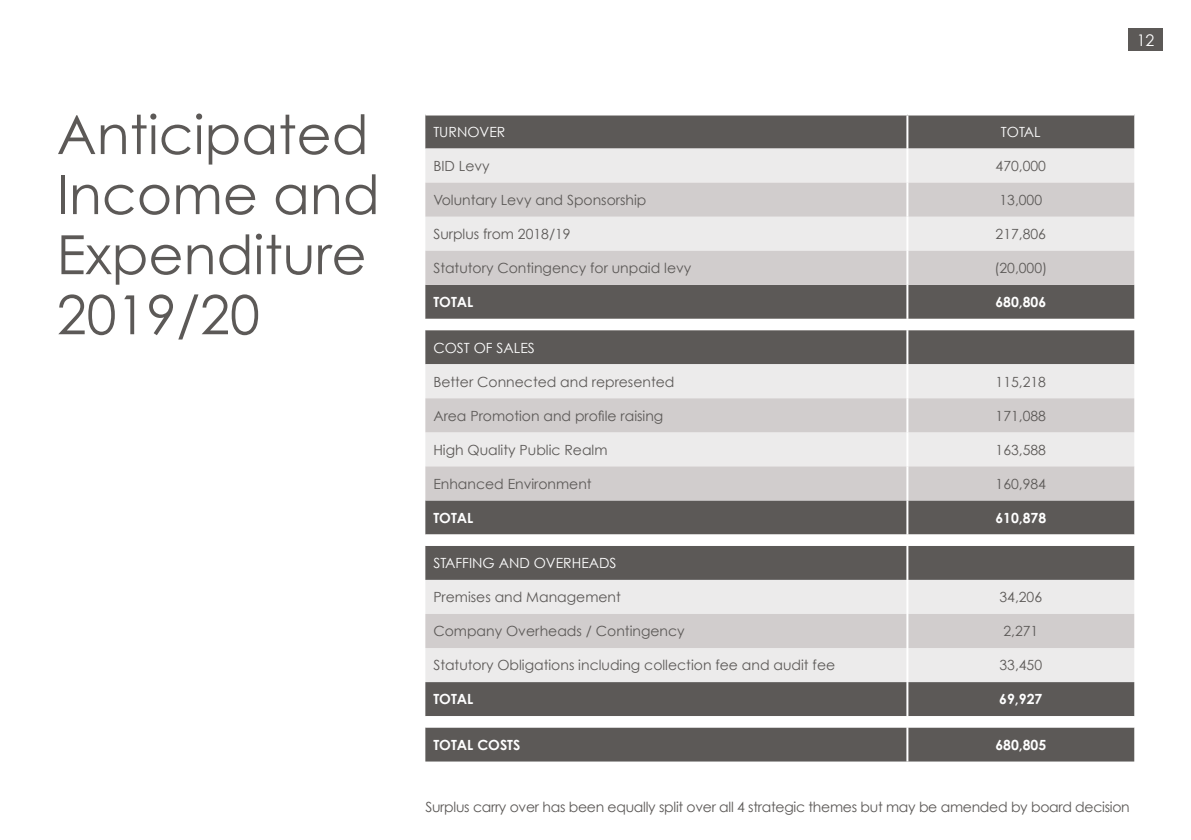
<style>
.page{position:relative;width:1191px;height:840px;background:#fff}
.page>*{position:absolute;margin:0;border:0;box-sizing:border-box;transform-origin:0 0}
.t1{font:54px/60px "Century Gothic";color:#5c5957}
.t2{font:16px "Century Gothic";color:#fff}
.t3{font:14px "Century Gothic";color:#5c5957}
.t4{font:14px "Century Gothic";letter-spacing:-.02em;color:#5c5957}
.t5{font:700 14px "Century Gothic";color:#fff}
.t6{font:14px "Century Gothic";color:#fff}
</style>
<div class="page">
<div style="left:425px;top:115px;width:709px;height:646px;background:#5c5957"></div>
<div style="left:425px;top:148px;width:709px;height:34px;background:#ecebeb"></div>
<svg style="left:425px;top:182px;width:709px;height:136px;background:#bbb8b8"></svg>
<svg style="left:425px;top:318px;width:709px;height:409px;background:#b7b4b4"></svg>
<hr style="left:906px;top:115px;width:2px;height:33px;background:#fff">
<hr style="left:906px;top:148px;width:2px;height:34px;background:#fff">
<hr style="left:906px;top:182px;width:2px;height:34px;background:#fff">
<hr style="left:906px;top:216px;width:2px;height:34px;background:#fff">
<hr style="left:906px;top:250px;width:2px;height:34px;background:#fff">
<hr style="left:906px;top:284px;width:2px;height:34px;background:#fff">
<svg style="left:906px;top:318px;width:2px;height:12px"></svg>
<hr style="left:906px;top:330px;width:2px;height:34px;background:#fff">
<hr style="left:906px;top:364px;width:2px;height:34px;background:#fff">
<hr style="left:906px;top:398px;width:2px;height:34px;background:#fff">
<hr style="left:906px;top:432px;width:2px;height:34px;background:#fff">
<hr style="left:906px;top:466px;width:2px;height:34px;background:#fff">
<hr style="left:906px;top:500px;width:2px;height:34px;background:#fff">
<svg style="left:906px;top:534px;width:2px;height:11px"></svg>
<hr style="left:906px;top:545px;width:2px;height:34px;background:#fff">
<hr style="left:906px;top:579px;width:2px;height:34px;background:#fff">
<hr style="left:906px;top:613px;width:2px;height:34px;background:#fff">
<hr style="left:906px;top:647px;width:2px;height:34px;background:#fff">
<hr style="left:906px;top:681px;width:2px;height:34px;background:#fff">
<svg style="left:906px;top:715px;width:2px;height:12px"></svg>
<hr style="left:906px;top:727px;width:2px;height:34px;background:#fff">
<div style="left:1128px;top:28px;width:34px;height:23px;background:#5c5957"></div>
<h1 class="t1" style="left:57px;top:104px;width:324px">Anticipated<br>Income and<br>Expenditure<br>2019/20</h1>
<p class="t2" style="left:1136px;top:30px;width:19px">12</p>
<p class="t6" style="left:433px;top:123px;width:73px">TURNOVER</p>
<p class="t6" style="left:1001px;top:123px;width:41px">TOTAL</p>
<p class="t3" style="left:433px;top:157px;width:58px">BID Levy</p>
<p class="t3" style="left:995px;top:157px;width:52px">470,000</p>
<p class="t3" style="left:433px;top:191px;width:214px">Voluntary Levy and Sponsorship</p>
<p class="t3" style="left:999px;top:191px;width:44px">13,000</p>
<p class="t3" style="left:433px;top:225px;width:139px">Surplus from 2018/19</p>
<p class="t3" style="left:995px;top:225px;width:52px">217,806</p>
<p class="t3" style="left:433px;top:259px;width:259px">Statutory Contingency for unpaid levy</p>
<p class="t3" style="left:994px;top:259px;width:54px">(20,000)</p>
<p class="t5" style="left:433px;top:293px;width:42px">TOTAL</p>
<p class="t5" style="left:995px;top:293px;width:52px">680,806</p>
<p class="t6" style="left:433px;top:339px;width:103px">COST OF SALES</p>
<p class="t3" style="left:433px;top:373px;width:243px">Better Connected and represented</p>
<p class="t3" style="left:995px;top:373px;width:52px">115,218</p>
<p class="t3" style="left:433px;top:407px;width:231px">Area Promotion and profile raising</p>
<p class="t3" style="left:995px;top:407px;width:52px">171,088</p>
<p class="t3" style="left:433px;top:441px;width:176px">High Quality Public Realm</p>
<p class="t3" style="left:995px;top:441px;width:52px">163,588</p>
<p class="t3" style="left:433px;top:475px;width:160px">Enhanced Environment</p>
<p class="t3" style="left:995px;top:475px;width:52px">160,984</p>
<p class="t5" style="left:433px;top:508px;width:42px">TOTAL</p>
<p class="t5" style="left:995px;top:508px;width:52px">610,878</p>
<p class="t6" style="left:433px;top:554px;width:185px">STAFFING AND OVERHEADS</p>
<p class="t3" style="left:433px;top:588px;width:189px">Premises and Management</p>
<p class="t3" style="left:999px;top:588px;width:44px">34,206</p>
<p class="t3" style="left:433px;top:622px;width:253px">Company Overheads / Contingency</p>
<p class="t3" style="left:1003px;top:622px;width:36px">2,271</p>
<p class="t3" style="left:433px;top:656px;width:403px">Statutory Obligations including collection fee and audit fee</p>
<p class="t3" style="left:999px;top:656px;width:44px">33,450</p>
<p class="t5" style="left:433px;top:690px;width:42px">TOTAL</p>
<p class="t5" style="left:999px;top:690px;width:45px">69,927</p>
<p class="t5" style="left:433px;top:735px;width:89px">TOTAL COSTS</p>
<p class="t5" style="left:995px;top:735px;width:52px">680,805</p>
<p class="t4" style="left:425px;top:797px;width:706px">Surplus carry over has been equally split over all 4 strategic themes but may be amended by board decision</p>
</div>
